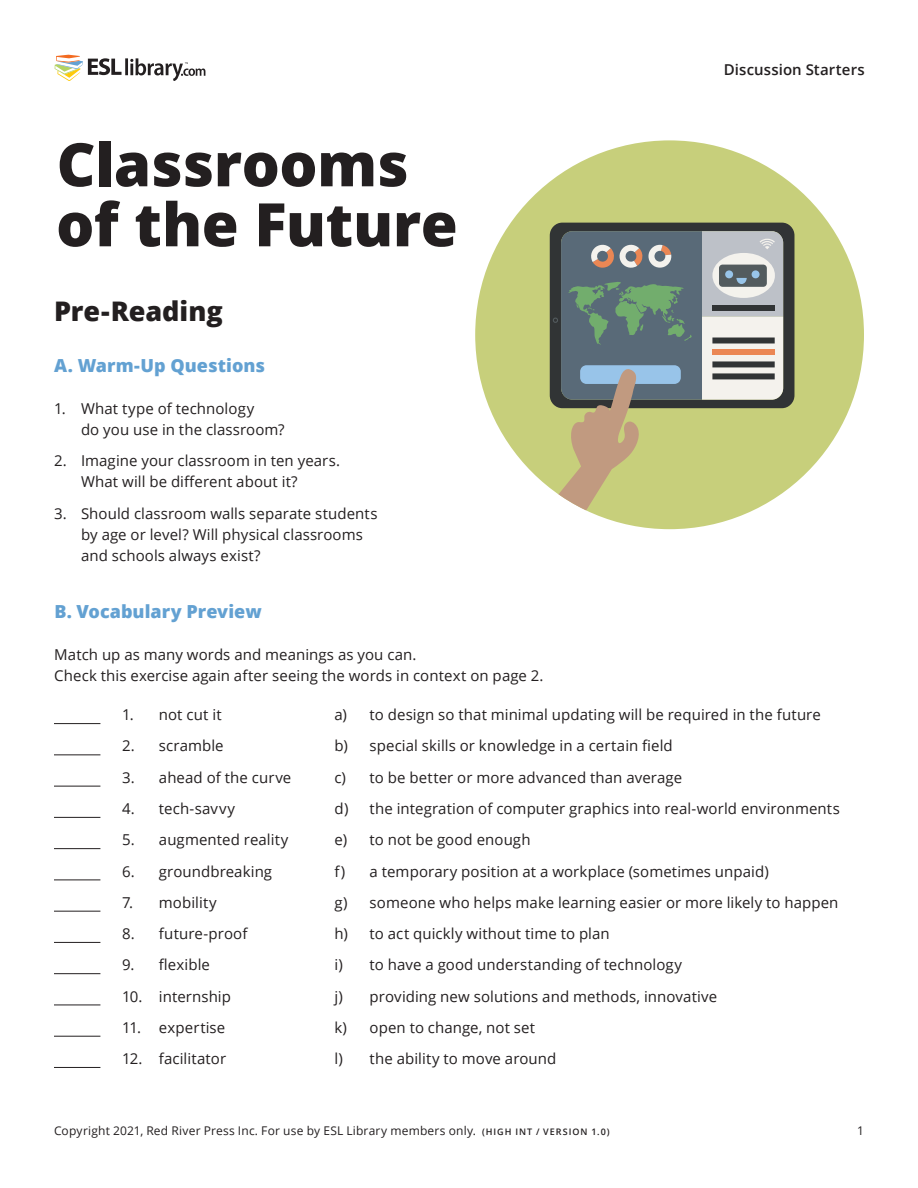
<style>
.page{position:relative;width:918px;height:1188px;background:#fff}
.page>*{position:absolute;margin:0;border:0;box-sizing:border-box;transform-origin:0 0}
.t1{font:800 60px/60px "Open Sans";letter-spacing:-.01em;color:#231f20}
.t2{font:800 27px "Open Sans";color:#231f20}
.t3{font:800 18px "Open Sans";color:#63a1d2}
.t4{font:15px/31.2px "Open Sans";letter-spacing:.005em;color:#231f20}
.t5{font:600 15px "Open Sans";letter-spacing:.01em;color:#231f20}
.t6{font:12px "Open Sans";letter-spacing:.015em;color:#231f20}
.s1{font-weight:600;font-size:9px}
</style>
<div class="page">
<svg style="left:54px;top:54px;width:151px;height:27px"></svg>
<hr style="left:54px;top:723px;width:46px;height:1px;background:#231f20">
<hr style="left:54px;top:754px;width:46px;height:1px;background:#231f20">
<hr style="left:54px;top:786px;width:46px;height:1px;background:#231f20">
<hr style="left:54px;top:817px;width:46px;height:1px;background:#231f20">
<hr style="left:54px;top:848px;width:46px;height:1px;background:#231f20">
<hr style="left:54px;top:880px;width:46px;height:1px;background:#231f20">
<hr style="left:54px;top:911px;width:46px;height:1px;background:#231f20">
<hr style="left:54px;top:942px;width:46px;height:1px;background:#231f20">
<hr style="left:54px;top:973px;width:46px;height:1px;background:#231f20">
<hr style="left:54px;top:1005px;width:46px;height:1px;background:#231f20">
<hr style="left:54px;top:1036px;width:46px;height:1px;background:#231f20">
<hr style="left:54px;top:1067px;width:46px;height:1px;background:#231f20">
<svg style="left:505px;top:140px;width:359px;height:353px;fill:#c7cf7b"></svg>
<div style="left:550px;top:223px;width:244px;height:185px;background:#313435"></div>
<svg style="left:475px;top:231px;width:308px;height:298px;background:#afb696"></svg>
<h1 class="t1" style="left:56px;top:131px;width:403px">Classrooms of the Future</h1>
<h2 class="t2" style="left:54px;top:291px;width:170px">Pre-Reading</h2>
<p class="t3" style="left:54px;top:352px;width:213px">A. Warm-Up Questions</p>
<p class="t4" style="left:81px;top:398px;width:205px;line-height:21px;text-indent:-27px">1. What type of technology<br>do you use in the classroom?</p>
<p class="t4" style="left:81px;top:450px;width:261px;line-height:21px;text-indent:-27px">2. Imagine your classroom in ten years.<br>What will be different about it?</p>
<p class="t4" style="left:81px;top:503px;width:298px;line-height:21px;text-indent:-27px">3. Should classroom walls separate students by age or level? Will physical classrooms and schools always exist?</p>
<p class="t3" style="left:54px;top:598px;width:209px">B. Vocabulary Preview</p>
<p class="t4" style="left:54px;top:644px;width:491px;line-height:21px">Match up as many words and meanings as you can.<br>Check this exercise again after seeing the words in context on page 2.</p>
<p class="t5" style="left:724px;top:59px;width:142px">Discussion Starters</p>
<p class="t4" style="left:122px;top:699px;width:22px">1.<br>2.<br>3.<br>4.<br>5.<br>6.<br>7.<br>8.<br>9.<br>10.<br>11.<br>12.</p>
<p class="t4" style="left:159px;top:699px;width:134px">not cut it<br>scramble<br>ahead of the curve tech-savvy augmented reality groundbreaking mobility future-proof flexible<br>internship expertise facilitator</p>
<p class="t4" style="left:335px;top:699px;width:15px">a) b) c) d) e) f) g) h) i) j) k) l)</p>
<p class="t4" style="left:370px;top:699px;width:472px">to design so that minimal updating will be required in the future special skills or knowledge in a certain field<br>to be better or more advanced than average<br>the integration of computer graphics into real-world environments to not be good enough<br>a temporary position at a workplace (sometimes unpaid)<br>someone who helps make learning easier or more likely to happen to act quickly without time to plan<br>to have a good understanding of technology<br>providing new solutions and methods, innovative<br>open to change, not set<br>the ability to move around</p>
<p class="t6" style="left:54px;top:1122px;width:557px">Copyright 2021, Red River Press Inc. For use by ESL Library members only. <span class="s1">(HIGH INT / VERSION 1.0)</span></p>
<p class="t6" style="left:857px;top:1122px;width:8px">1</p>
</div>
